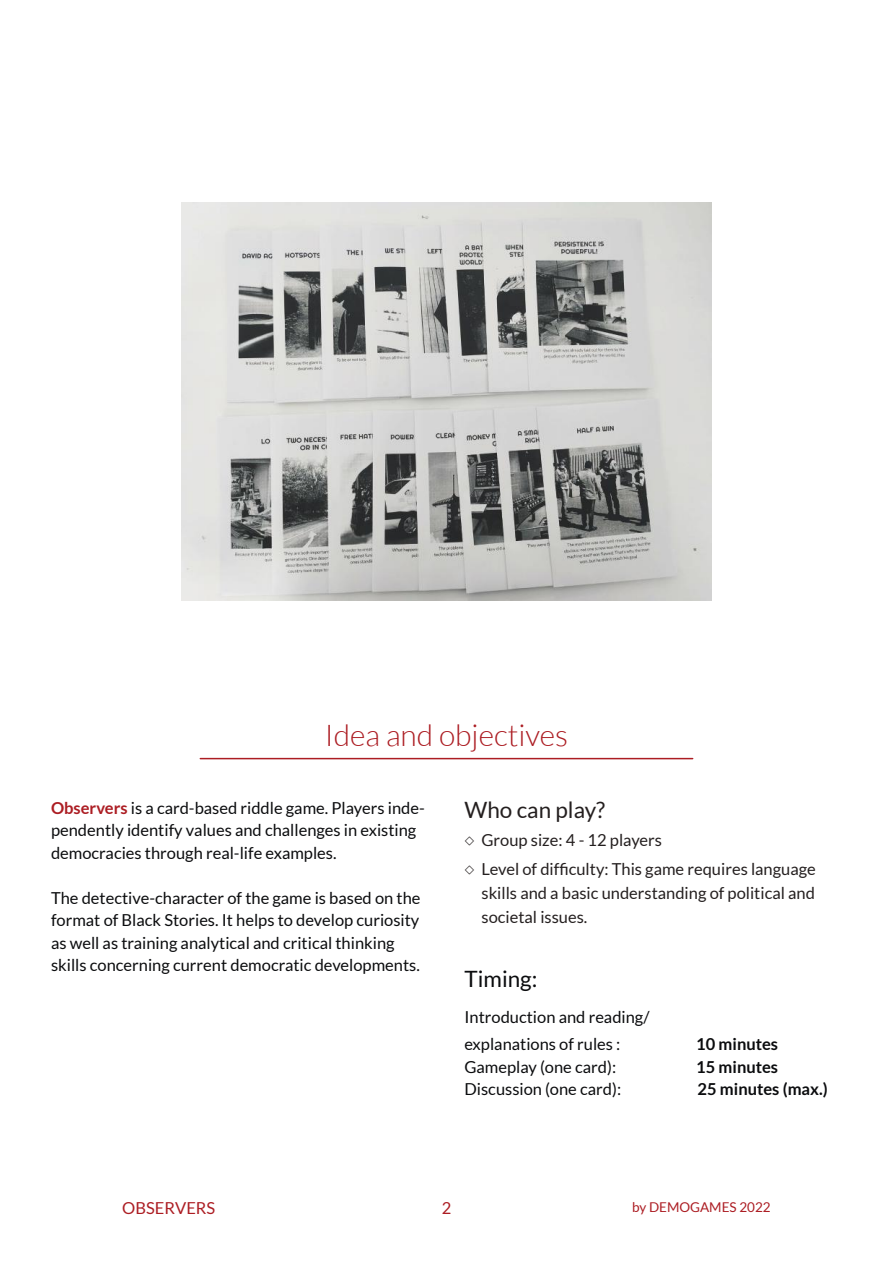
<style>
.page{position:relative;width:893px;height:1263px;background:#fff}
.page>*{position:absolute;margin:0;border:0;box-sizing:border-box;transform-origin:0 0}
.t1{font:300 30px "Lato";color:#ac1d23}
.t2{font:22.5px "Lato";color:#241f1f}
.t3{font:22.5px "Lato";color:#0b0c0e}
.t4{font:16.5px/22.5px "Lato";color:#0b0c0e}
.t5{font:16.5px/28.5px "Lato";color:#241f1f}
.t6{font:700 16.5px "Lato";color:#0b0c0e}
.t7{font:16.5px "Lato";color:#ac1d23}
.t8{font:13.5px "Lato";color:#ac1d23}
.s1{font-weight:700;color:#ac1d23}
.s2{font-family:"Lucida Grande"}
</style>
<div class="page">
<hr style="left:200px;top:758px;width:493px;height:1px;background:#ac1d23">
<img style="left:182px;top:203px;width:529px;height:397px">
<h1 class="t1" style="left:325px;top:722px;width:245px">Idea and objectives</h1>
<p class="t4" style="left:51px;top:797px;width:375px"><span class="s1">Observers</span> is a card-based riddle game. Players inde&shy;pendently identify values and challenges in existing democracies through real-life examples.</p>
<p class="t4" style="left:51px;top:887px;width:371px">The detective-character of the game is based on the format of Black Stories. It helps to develop curiosity as well as training analytical and critical thinking skills concerning current democratic developments.</p>
<h2 class="t2" style="left:464px;top:800px;width:142px">Who can play?</h2>
<p class="t5" style="left:464px;top:827px;width:353px"><span class="s2">◇</span> Group size: 4 - 12 players<br><span class="s2">◇</span> Level of difficulty: This game requires language</p>
<p class="t5" style="left:481px;top:882px;width:335px;line-height:24px">skills and a basic understanding of political and societal issues.</p>
<h2 class="t3" style="left:464px;top:969px;width:74px">Timing:</h2>
<p class="t4" style="left:464px;top:1005px;width:187px;line-height:27px">Introduction and reading/ explanations of rules :</p>
<p class="t6" style="left:696px;top:1037px;width:83px">10 minutes</p>
<p class="t4" style="left:464px;top:1056px;width:153px">Gameplay (one card):</p>
<p class="t6" style="left:696px;top:1059px;width:83px">15 minutes</p>
<p class="t4" style="left:464px;top:1079px;width:158px">Discussion (one card):</p>
<p class="t6" style="left:698px;top:1082px;width:132px">25 minutes (max.)</p>
<p class="t7" style="left:122px;top:1200px;width:94px">OBSERVERS</p>
<p class="t7" style="left:442px;top:1200px;width:11px">2</p>
<p class="t8" style="left:632px;top:1201px;width:140px">by DEMOGAMES 2022</p>
</div>
